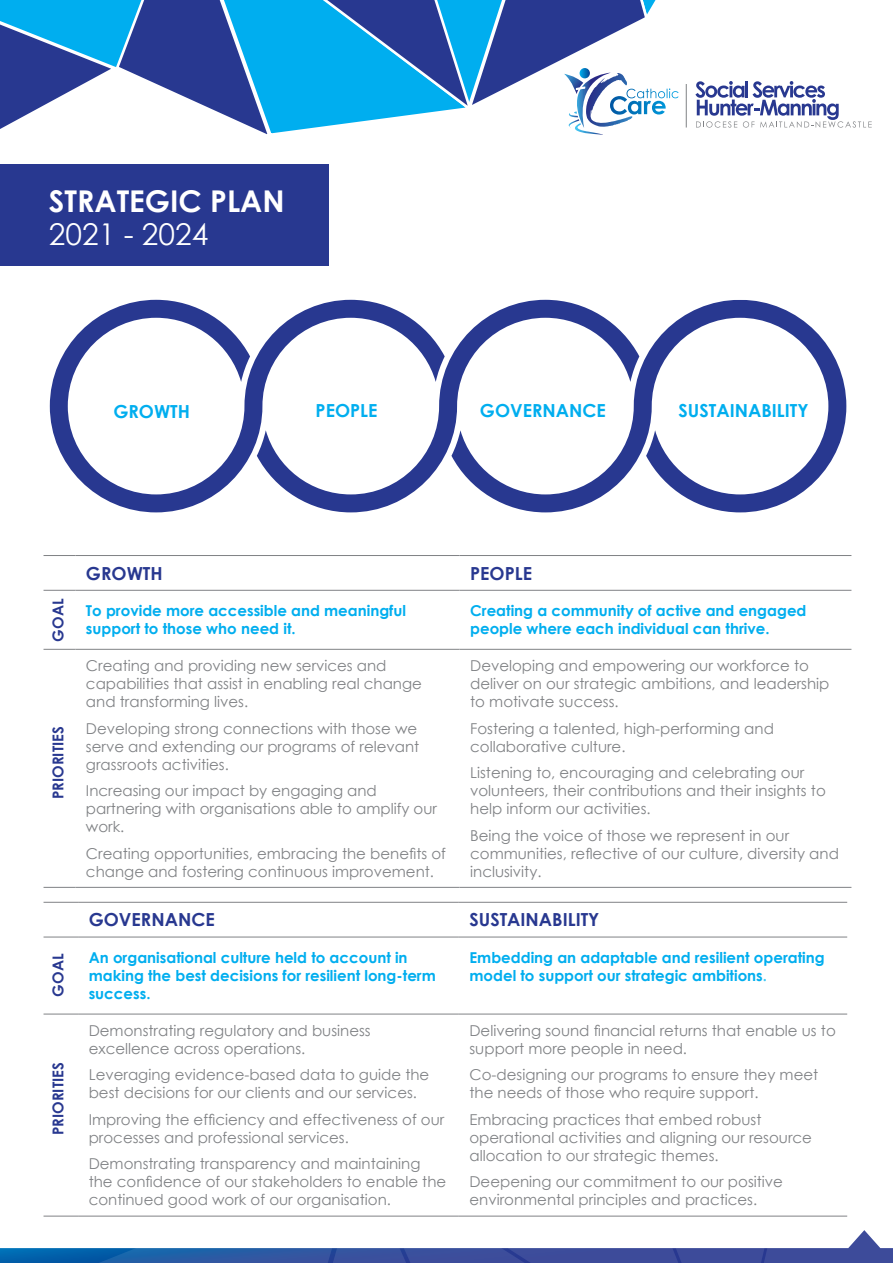
<style>
.page{position:relative;width:893px;height:1263px;background:#fff}
.page>*{position:absolute;margin:0;border:0;box-sizing:border-box;transform-origin:0 0}
.t1{font:700 30px "Century Gothic";color:#fff}
.t2{font:30px "Century Gothic";color:#fff}
.t3{font:700 18px "Century Gothic";color:#283890}
.t4{font:700 18px "Century Gothic";color:#00aeef}
.t5{font:15px/18px "Century Gothic";color:#808285}
.t6{font:700 15px/18px "Century Gothic";color:#00aeef}
.t7{font:700 15px "Century Gothic";color:#283890}
.s1{color:#40c7f4}
</style>
<div class="page">
<div style="left:0;top:164px;width:328px;height:101px;background:#283890"></div>
<hr style="left:44px;top:555px;width:31px;height:1px;background:#808285">
<hr style="left:75px;top:555px;width:385px;height:1px;background:#808285">
<hr style="left:460px;top:555px;width:391px;height:1px;background:#808285">
<hr style="left:44px;top:590px;width:31px;height:1px;background:#808285">
<hr style="left:75px;top:590px;width:385px;height:1px;background:#808285">
<hr style="left:460px;top:590px;width:391px;height:1px;background:#808285">
<hr style="left:44px;top:649px;width:31px;height:1px;background:#808285">
<hr style="left:75px;top:649px;width:385px;height:1px;background:#808285">
<hr style="left:460px;top:649px;width:391px;height:1px;background:#808285">
<hr style="left:44px;top:887px;width:31px;height:1px;background:#808285">
<hr style="left:75px;top:887px;width:385px;height:1px;background:#808285">
<hr style="left:460px;top:887px;width:391px;height:1px;background:#808285">
<hr style="left:44px;top:902px;width:34px;height:1px;background:#808285">
<hr style="left:78px;top:902px;width:381px;height:1px;background:#808285">
<hr style="left:459px;top:902px;width:388px;height:1px;background:#808285">
<hr style="left:44px;top:937px;width:34px;height:1px;background:#808285">
<hr style="left:78px;top:937px;width:381px;height:1px;background:#808285">
<hr style="left:459px;top:937px;width:388px;height:1px;background:#808285">
<hr style="left:44px;top:1014px;width:34px;height:1px;background:#808285">
<hr style="left:78px;top:1014px;width:381px;height:1px;background:#808285">
<hr style="left:459px;top:1014px;width:388px;height:1px;background:#808285">
<hr style="left:44px;top:1216px;width:34px;height:1px;background:#808285">
<hr style="left:78px;top:1216px;width:381px;height:1px;background:#808285">
<hr style="left:459px;top:1216px;width:388px;height:1px;background:#808285">
<svg style="left:50px;top:300px;width:395px;height:212px"></svg>
<svg style="left:451px;top:300px;width:395px;height:212px"></svg>
<svg style="left:0;top:1230px;width:893px;height:33px"></svg>
<svg style="left:0;top:0;width:872px;height:208px"></svg>
<h1 class="t1" style="left:49px;top:178px;width:237px">STRATEGIC PLAN</h1>
<h1 class="t2" style="left:49px;top:213px;width:161px">2021 - 2024</h1>
<p class="t4" style="left:113px;top:398px;width:78px">GROWTH</p>
<p class="t4" style="left:316px;top:396px;width:63px">PEOPLE</p>
<p class="t4" style="left:480px;top:396px;width:127px">GOVERNANCE</p>
<p class="t4" style="left:679px;top:396px;width:131px">SUSTAINABILITY</p>
<p class="t7" style="left:47px;top:642px;width:44px;rotate:-90deg">GOAL</p>
<p class="t7" style="left:47px;top:799px;width:74px;rotate:-90deg">PRIORITIES</p>
<p class="t7" style="left:47px;top:996px;width:44px;rotate:-90deg">GOAL</p>
<p class="t7" style="left:47px;top:1135px;width:74px;rotate:-90deg">PRIORITIES</p>
<p class="t3" style="left:86px;top:559px;width:78px">GROWTH</p>
<p class="t3" style="left:470px;top:559px;width:63px">PEOPLE</p>
<p class="t6" style="left:86px;top:601px;width:322px">To provide more accessible and meaningful support to those who need it.</p>
<p class="t6" style="left:470px;top:601px;width:338px">Creating a community of active and engaged people where each individual can thrive.</p>
<p class="t5" style="left:86px;top:656px;width:337px">Creating and providing new services and capabilities that assist in enabling real change and transforming lives.</p>
<p class="t5" style="left:86px;top:719px;width:335px">Developing strong connections with those we serve and extending our programs of relevant grassroots activities.</p>
<p class="t5" style="left:86px;top:781px;width:353px">Increasing our impact by engaging and partnering with organisations able to amplify our work.</p>
<p class="t5" style="left:86px;top:844px;width:361px">Creating opportunities, embracing the benefits of change and fostering continuous improvement.</p>
<p class="t5" style="left:470px;top:656px;width:361px">Developing and empowering our workforce to deliver on our strategic ambitions, and leadership to motivate success.</p>
<p class="t5" style="left:470px;top:719px;width:305px">Fostering a talented, high-performing and collaborative culture.</p>
<p class="t5" style="left:470px;top:763px;width:357px">Listening to, encouraging and celebrating our volunteers, their contributions and their insights to help inform our activities.</p>
<p class="t5" style="left:470px;top:826px;width:370px">Being the voice of those we represent in our communities, reflective of our culture, diversity and inclusivity.</p>
<p class="t3" style="left:89px;top:906px;width:127px">GOVERNANCE</p>
<p class="t3" style="left:469px;top:906px;width:131px">SUSTAINABILITY</p>
<p class="t6" style="left:89px;top:948px;width:349px">An organisational culture held to account in making the best decisions for resilient long-term success.</p>
<p class="t6" style="left:469px;top:948px;width:357px">Embedding an adaptable and resilient operating model to support our strategic ambitions<span class="s1">.</span></p>
<p class="t5" style="left:89px;top:1021px;width:283px">Demonstrating regulatory and business excellence across operations.</p>
<p class="t5" style="left:89px;top:1066px;width:342px">Leveraging evidence-based data to guide the best decisions for our clients and our services.</p>
<p class="t5" style="left:89px;top:1110px;width:357px">Improving the efficiency and effectiveness of our processes and professional services.</p>
<p class="t5" style="left:89px;top:1155px;width:359px">Demonstrating transparency and maintaining the confidence of our stakeholders to enable the continued good work of our organisation.</p>
<p class="t5" style="left:469px;top:1021px;width:368px">Delivering sound financial returns that enable us to support more people in need.</p>
<p class="t5" style="left:469px;top:1066px;width:350px">Co-designing our programs to ensure they meet the needs of those who require support.</p>
<p class="t5" style="left:469px;top:1110px;width:344px">Embracing practices that embed robust operational activities and aligning our resource allocation to our strategic themes.</p>
<p class="t5" style="left:469px;top:1173px;width:315px">Deepening our commitment to our positive environmental principles and practices.</p>
</div>
